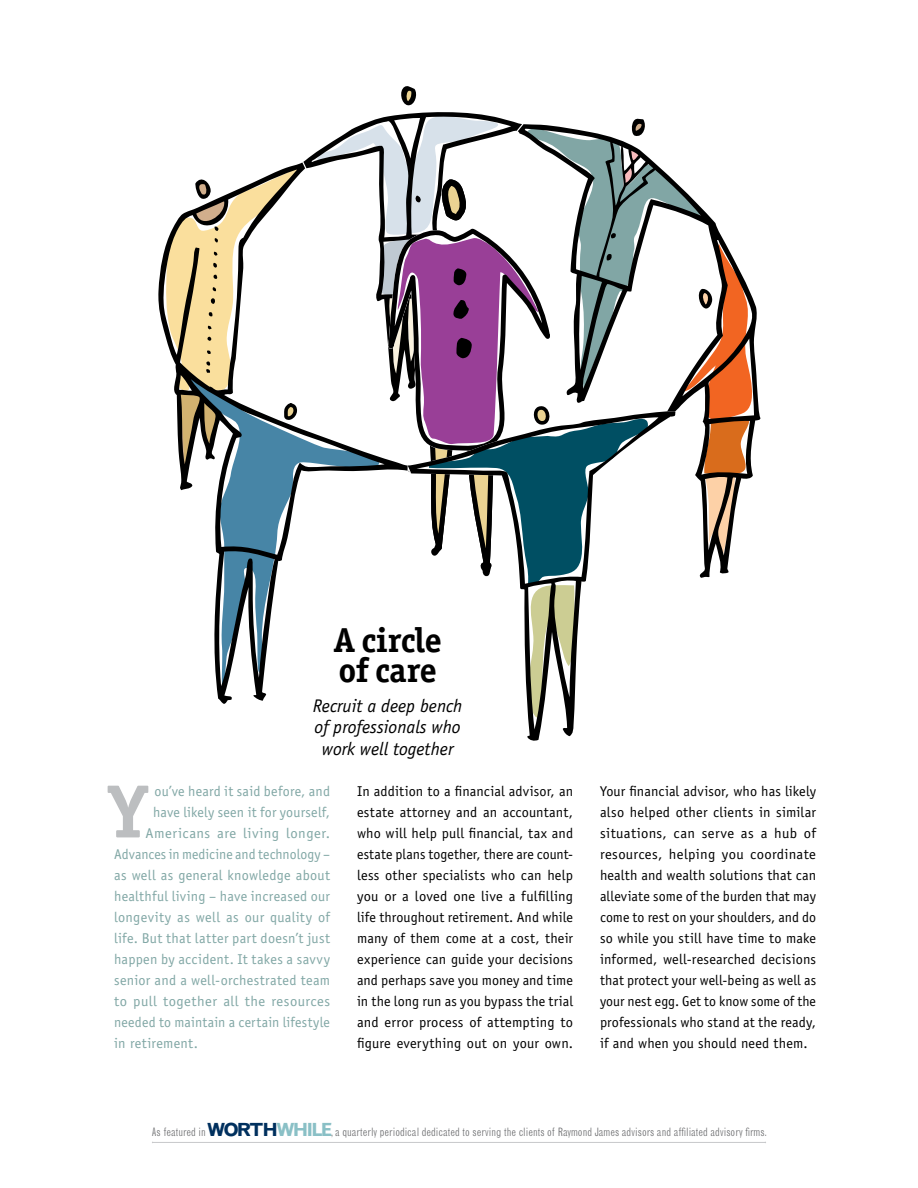
<style>
.page{position:relative;width:918px;height:1188px;background:#fff}
.page>*{position:absolute;margin:0;border:0;box-sizing:border-box;transform-origin:0 0}
.t1{font:700 34.8px/30.3px "Officina Serif";letter-spacing:-.02em;color:#000}
.t2{font:italic 18.3px/21.3px "Officina Sans";color:#000;text-align:center}
.t3{font:14.25px/21px "Officina Sans";letter-spacing:.01em;color:#000;text-align:justify}
.t4{font:14.25px "Officina Sans";letter-spacing:.02em;color:#81a7a5}
.t5{font:14.25px "Officina Sans";color:#81a7a5}
.t6{font:300 condensed 11.25px "Grotesque MTRJ Corrected";color:#636466}
.s1{font-weight:700;font-stretch:normal;font-size:18.15px;color:#00305e}
.s2{font-weight:700;font-stretch:normal;font-size:18.15px;color:#8ac0c6}
</style>
<div class="page">
<hr style="left:153px;top:1142px;width:612px;height:1px;background:#c7c8ca">
<svg style="left:401px;top:86px;width:16px;height:20px"></svg>
<svg style="left:303px;top:112px;width:181px;height:50px"></svg>
<svg style="left:158px;top:162px;width:159px;height:542px"></svg>
<svg style="left:650px;top:159px;width:110px;height:419px"></svg>
<svg style="left:667px;top:405px;width:4px;height:6px"></svg>
<svg style="left:683px;top:244px;width:76px;height:312px"></svg>
<svg style="left:165px;top:167px;width:135px;height:319px"></svg>
<svg style="left:317px;top:115px;width:333px;height:357px"></svg>
<svg style="left:408px;top:411px;width:268px;height:330px"></svg>
<svg style="left:108px;top:786px;width:40px;height:51px"></svg>
<h1 class="t1" style="left:334px;top:625px;width:110px">A circle of care</h1>
<p class="t2" style="left:313px;top:695px;width:151px">Recruit a deep bench of professionals who work well together</p>
<p class="t4" style="left:155px;top:783px;width:177px">ou’ve heard it said before, and</p>
<p class="t4" style="left:153px;top:804px;width:178px">have likely seen it for yourself,</p>
<p class="t4" style="left:146px;top:825px;width:186px">Americans are living longer.</p>
<p class="t5" style="left:114px;top:846px;width:217px">Advances in medicine and technology –</p>
<p class="t4" style="left:114px;top:867px;width:218px">as well as general knowledge about</p>
<p class="t4" style="left:114px;top:888px;width:217px">healthful living – have increased our</p>
<p class="t4" style="left:114px;top:909px;width:218px">longevity as well as our quality of</p>
<p class="t4" style="left:114px;top:930px;width:218px">life. But that latter part doesn’t just</p>
<p class="t4" style="left:114px;top:951px;width:217px">happen by accident. It takes a savvy</p>
<p class="t4" style="left:114px;top:972px;width:218px">senior and a well-orchestrated team</p>
<p class="t4" style="left:114px;top:993px;width:217px">to pull together all the resources</p>
<p class="t4" style="left:114px;top:1014px;width:217px">needed to maintain a certain lifestyle</p>
<p class="t4" style="left:114px;top:1035px;width:85px">in retirement.</p>
<p class="t3" style="left:357px;top:781px;width:218px">In addition to a financial advisor, an estate attorney and an accountant, who will help pull financial, tax and estate plans together, there are count&shy;less other specialists who can help you or a loved one live a fulfilling life throughout retirement. And while many of them come at a cost, their experience can guide your decisions and perhaps save you money and time in the long run as you bypass the trial and error process of attempting to figure everything out on your own.</p>
<p class="t3" style="left:600px;top:781px;width:218px">Your financial advisor, who has likely also helped other clients in similar situations, can serve as a hub of resources, helping you coordinate health and wealth solutions that can alleviate some of the burden that may come to rest on your shoulders, and do so while you still have time to make informed, well-researched decisions that protect your well-being as well as your nest egg. Get to know some of the professionals who stand at the ready, if and when you should need them.</p>
<p class="t6" style="left:152px;top:1125px;width:617px">As featured in <span class="s1">WORTH</span><span class="s2">WHILE</span>, a quarterly periodical dedicated to serving the clients of Raymond James advisors and affiliated advisory firms.</p>
</div>
